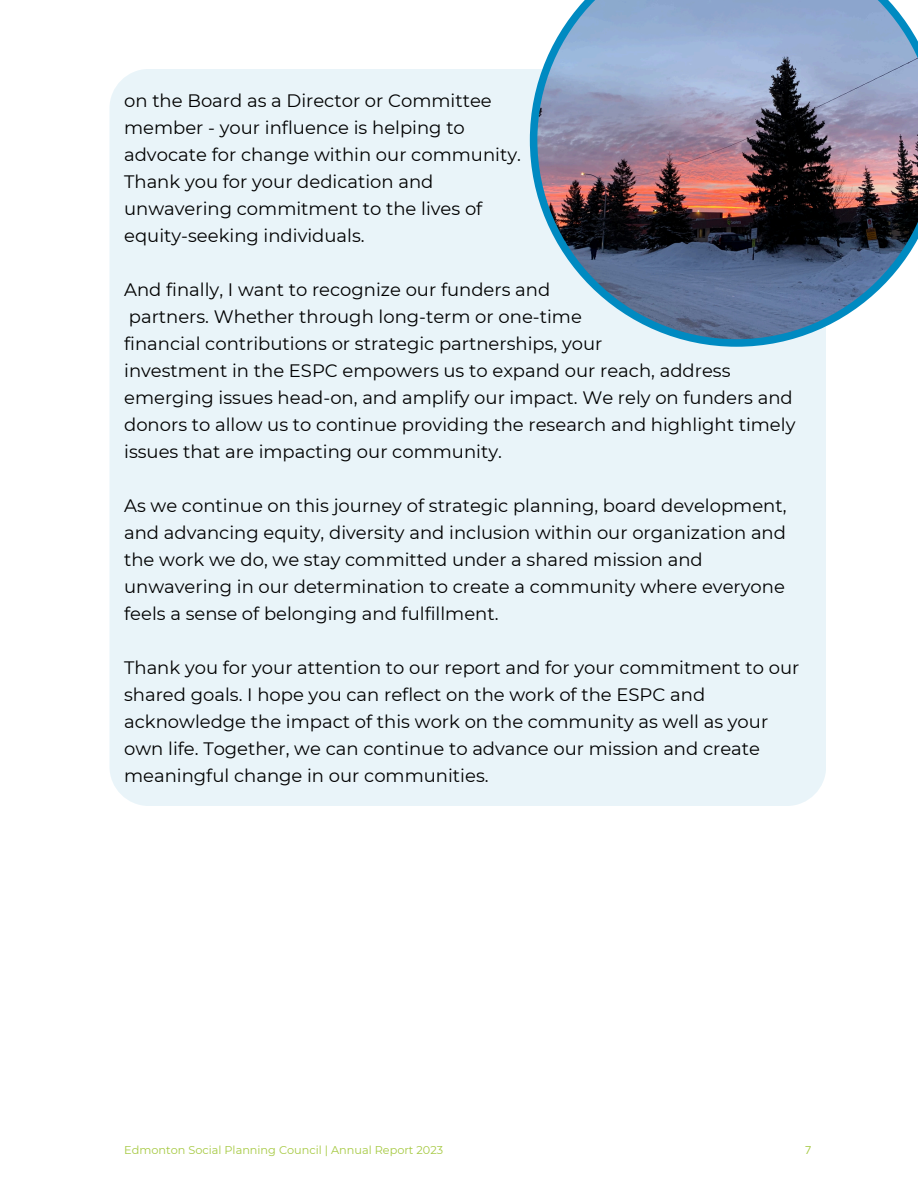
<style>
.page{position:relative;width:918px;height:1188px;background:#fff}
.page>*{position:absolute;margin:0;border:0;box-sizing:border-box;transform-origin:0 0}
.t1{font:18px/27px "Montserrat";color:#000}
.t2{font:11.25px "Montserrat";color:#a6c942}
.t3{font:11.25px "Gotham";color:#a6c942}
</style>
<div class="page">
<div style="left:109px;top:69px;width:717px;height:736px;background:#e9f4f9;border-radius:39px"></div>
<img style="left:530px;top:0;width:388px;height:347px">
<p class="t1" style="left:124px;top:87px;width:398px">on the Board as a Director or Committee member - your influence is helping to advocate for change within our community.<br>Thank you for your dedication and unwavering commitment to the lives of equity-seeking individuals.</p>
<h1 class="t1" style="left:124px;top:276px;width:673px">And finally, I want to recognize our funders and<br>partners. Whether through long-term or one-time<br>financial contributions or strategic partnerships, your<br>investment in the ESPC empowers us to expand our reach, address emerging issues head-on, and amplify our impact. We rely on funders and donors to allow us to continue providing the research and highlight timely issues that are impacting our community.</h1>
<h1 class="t1" style="left:124px;top:492px;width:664px">As we continue on this journey of strategic planning, board development, and advancing equity, diversity and inclusion within our organization and the work we do, we stay committed under a shared mission and unwavering in our determination to create a community where everyone feels a sense of belonging and fulfillment.</h1>
<h1 class="t1" style="left:124px;top:654px;width:677px">Thank you for your attention to our report and for your commitment to our shared goals. I hope you can reflect on the work of the ESPC and acknowledge the impact of this work on the community as well as your own life. Together, we can continue to advance our mission and create meaningful change in our communities.</h1>
<p class="t2" style="left:124px;top:1143px;width:320px">Edmonton Social Planning Council | Annual Report 2023</p>
<p class="t3" style="left:805px;top:1145px;width:8px">7</p>
</div>
